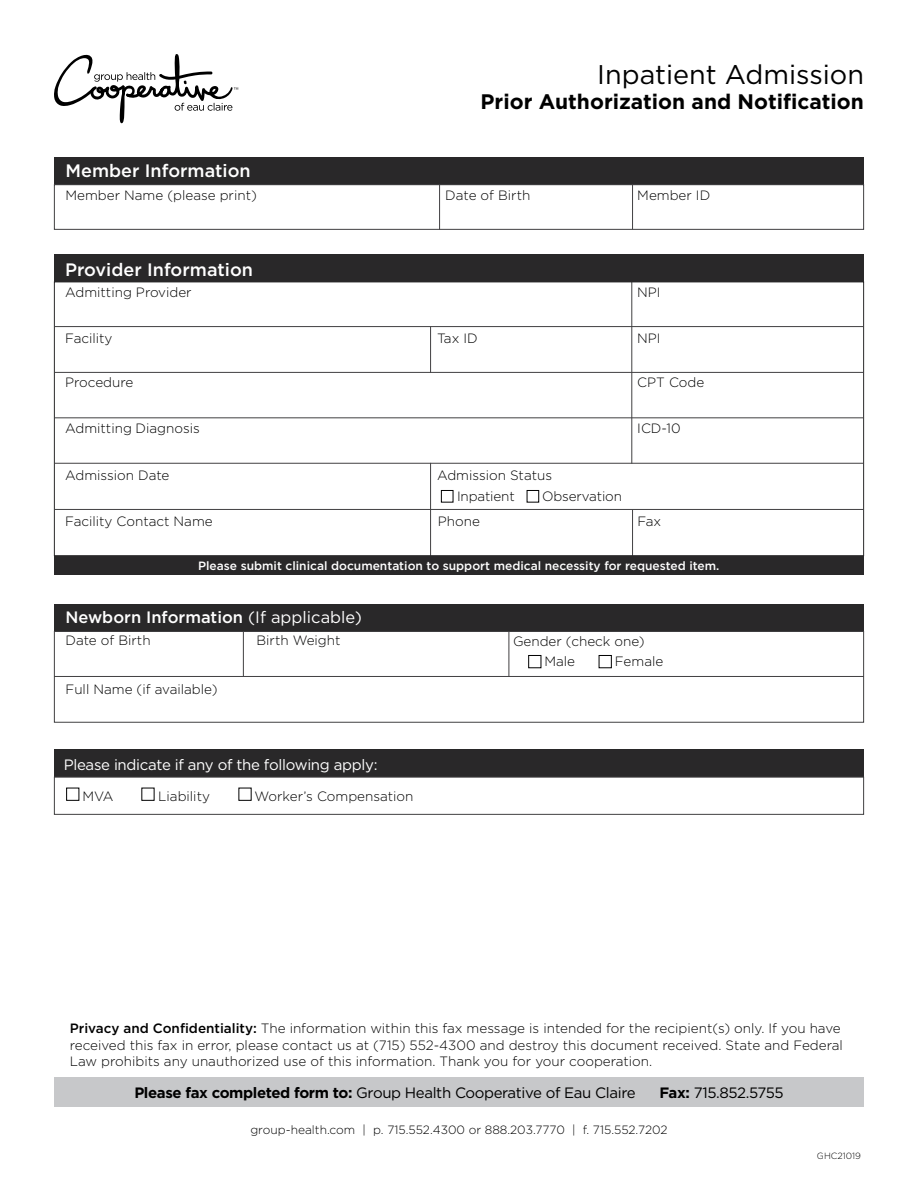
<style>
.page{position:relative;width:918px;height:1188px;background:#fff}
.page>*{position:absolute;margin:0;border:0;box-sizing:border-box;transform-origin:0 0}
.t1{font:27px "Gotham HTF";color:#000}
.t2{font:700 21px "Gotham HTF";color:#000}
.t3{font:500 18px "Gotham HTF";color:#fff}
.t4{font:500 16.5px "Gotham HTF";color:#fff}
.t5{font:15px "Gotham HTF";letter-spacing:-.025em;color:#000}
.t6{font:15px "Gotham HTF";letter-spacing:-.02em;color:#fff}
.t7{font:300 13.5px/16.2px "Gotham HTF";color:#000}
.t8{font:500 12px "Gotham HTF";color:#fff}
.t9{font:300 12px "Gotham HTF";color:#000}
.t10{font:300 9px "Gotham HTF";color:#000}
.s1{font-weight:400}
.s2{font-weight:500}
.s3{font-weight:700}
</style>
<div class="page">
<svg style="left:54px;top:54px;width:184px;height:69px"></svg>
<hr style="left:439px;top:184px;width:1px;height:46px;background:#414042">
<hr style="left:632px;top:184px;width:1px;height:45px;background:#414042">
<div style="left:54px;top:157px;width:810px;height:27px;background:#292829"></div>
<div style="left:54px;top:184px;width:810px;height:46px;border:1px solid #414042"></div>
<hr style="left:243px;top:631px;width:1px;height:45px;background:#414042">
<hr style="left:509px;top:631px;width:1px;height:45px;background:#414042">
<div style="left:54px;top:604px;width:810px;height:27px;background:#292829"></div>
<div style="left:54px;top:631px;width:810px;height:92px;border:1px solid #414042"></div>
<hr style="left:54px;top:676px;width:810px;height:1px;background:#414042">
<hr style="left:430px;top:327px;width:1px;height:46px;background:#414042">
<hr style="left:430px;top:463px;width:1px;height:93px;background:#414042">
<hr style="left:632px;top:510px;width:1px;height:46px;background:#414042">
<hr style="left:631px;top:282px;width:1px;height:182px;background:#414042">
<div style="left:54px;top:255px;width:810px;height:27px;background:#292829"></div>
<hr style="left:54px;top:326px;width:810px;height:1px;background:#414042">
<hr style="left:54px;top:372px;width:810px;height:1px;background:#414042">
<hr style="left:54px;top:417px;width:810px;height:1px;background:#414042">
<hr style="left:54px;top:463px;width:810px;height:1px;background:#414042">
<hr style="left:54px;top:509px;width:810px;height:1px;background:#414042">
<div style="left:441px;top:490px;width:12px;height:13px;border:1px solid #000"></div>
<div style="left:527px;top:490px;width:12px;height:13px;border:1px solid #000"></div>
<div style="left:54px;top:750px;width:810px;height:27px;background:#292829"></div>
<div style="left:54px;top:777px;width:810px;height:38px;border:1px solid #414042"></div>
<div style="left:66px;top:788px;width:13px;height:13px;border:1px solid #000"></div>
<div style="left:141px;top:788px;width:13px;height:13px;border:1px solid #000"></div>
<div style="left:238px;top:788px;width:14px;height:13px;border:1px solid #000"></div>
<div style="left:528px;top:655px;width:13px;height:13px;border:1px solid #000"></div>
<div style="left:599px;top:655px;width:13px;height:13px;border:1px solid #000"></div>
<div style="left:54px;top:1077px;width:810px;height:30px;background:#c7c8ca"></div>
<div style="left:54px;top:556px;width:810px;height:18px;background:#292829"></div>
<h1 class="t1" style="left:597px;top:60px;width:268px">Inpatient Admission</h1>
<h2 class="t2" style="left:481px;top:90px;width:385px">Prior Authorization and Notification</h2>
<h3 class="t3" style="left:66px;top:161px;width:187px">Member Information</h3>
<p class="t7" style="left:66px;top:187px;width:193px">Member Name (please print)</p>
<p class="t7" style="left:445px;top:187px;width:87px">Date of Birth</p>
<p class="t7" style="left:637px;top:187px;width:74px">Member ID</p>
<h3 class="t3" style="left:65px;top:259px;width:189px">Provider Information</h3>
<p class="t7" style="left:65px;top:284px;width:128px">Admitting Provider</p>
<p class="t7" style="left:65px;top:330px;width:49px">Facility</p>
<p class="t7" style="left:65px;top:374px;width:70px">Procedure</p>
<p class="t7" style="left:65px;top:420px;width:136px">Admitting Diagnosis</p>
<p class="t7" style="left:65px;top:466px;width:106px">Admission Date</p>
<p class="t7" style="left:65px;top:513px;width:149px">Facility Contact Name</p>
<p class="t7" style="left:637px;top:284px;width:25px">NPI</p>
<p class="t7" style="left:437px;top:330px;width:42px">Tax ID</p>
<p class="t7" style="left:637px;top:330px;width:25px">NPI</p>
<p class="t7" style="left:457px;top:464px;width:97px;line-height:22px;text-indent:-20px">Admission Status<br>Inpatient</p>
<p class="t7" style="left:542px;top:488px;width:81px">Observation</p>
<p class="t7" style="left:637px;top:374px;width:69px">CPT Code</p>
<p class="t7" style="left:637px;top:420px;width:45px">ICD-10</p>
<p class="t7" style="left:438px;top:513px;width:44px">Phone</p>
<p class="t7" style="left:637px;top:513px;width:25px">Fax</p>
<p class="t8" style="left:198px;top:559px;width:523px">Please submit clinical documentation to support medical necessity for requested item.</p>
<p class="t4" style="left:66px;top:607px;width:298px">Newborn Information <span class="s1">(If applicable)</span></p>
<p class="t7" style="left:66px;top:632px;width:87px">Date of Birth</p>
<p class="t7" style="left:257px;top:632px;width:86px">Birth Weight</p>
<p class="t7" style="left:513px;top:633px;width:133px">Gender (check one)</p>
<p class="t7" style="left:66px;top:681px;width:153px">Full Name (if available)</p>
<p class="t7" style="left:544px;top:653px;width:32px">Male</p>
<p class="t7" style="left:615px;top:653px;width:50px">Female</p>
<p class="t6" style="left:64px;top:756px;width:315px">Please indicate if any of the following apply:</p>
<p class="t7" style="left:82px;top:788px;width:33px">MVA</p>
<p class="t7" style="left:158px;top:788px;width:53px">Liability</p>
<p class="t7" style="left:255px;top:788px;width:160px">Worker’s Compensation</p>
<p class="t7" style="left:70px;top:1020px;width:775px"><span class="s2">Privacy and Confidentiality:</span> The information within this fax message is intended for the recipient(s) only. If you have received this fax in error, please contact us at (715) 552-4300 and destroy this document received. State and Federal<br>Law prohibits any unauthorized use of this information. Thank you for your cooperation.</p>
<p class="t5" style="left:134px;top:1084px;width:503px"><span class="s3">Please fax completed form to:</span> Group Health Cooperative of Eau Claire</p>
<p class="t5" style="left:659px;top:1084px;width:126px"><span class="s3">Fax:</span> 715.852.5755</p>
<p class="t9" style="left:250px;top:1123px;width:419px">group-health.com | p. 715.552.4300 or 888.203.7770 | f. 715.552.7202</p>
<p class="t10" style="left:817px;top:1151px;width:46px">GHC21019</p>
</div>
